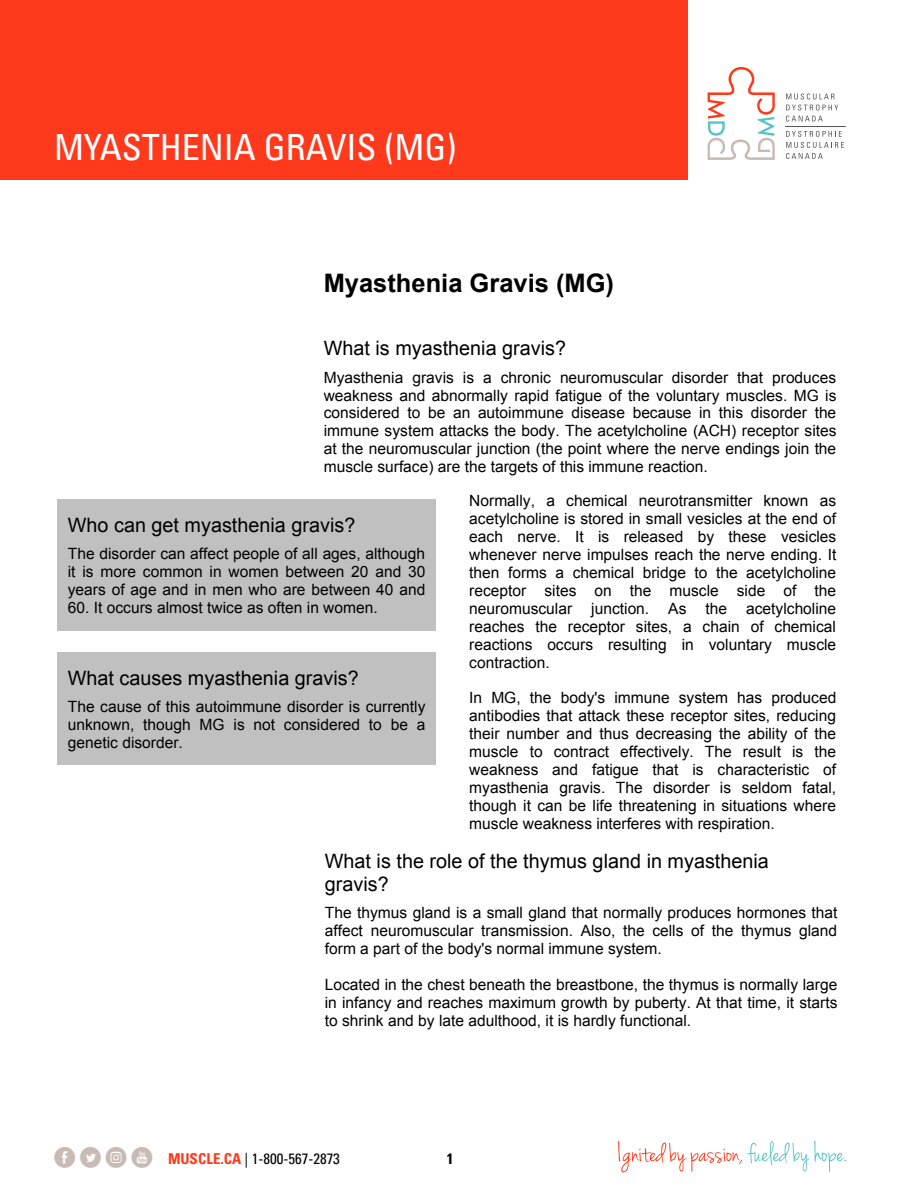
<style>
.page{position:relative;width:900px;height:1200px;background:#fff}
.page>*{position:absolute;margin:0;border:0;box-sizing:border-box;transform-origin:0 0}
.t1{font:condensed 36px "Univers";color:#fff}
.t2{font:700 25.5px "Arial";color:#000}
.t3{font:20.55px "Social Media Circled";color:#c8bbb6}
.t4{font:19.8px/22.8px "Arial";color:#000}
.t5{font:15.6px/17.9px "Arial";color:#000;text-align:justify}
.t6{font:condensed 15px "Univers";color:#000}
.t7{font:700 condensed 15px "Univers";color:#000}
.s1{font-weight:700;color:#ff3a1c}
</style>
<div class="page">
<svg style="left:618px;top:1141px;width:228px;height:31px"></svg>
<div style="left:0;top:0;width:687px;height:179px;background:#ff3a1c"></div>
<svg style="left:708px;top:67px;width:67px;height:93px"></svg>
<svg style="left:785px;top:93px;width:61px;height:66px"></svg>
<div style="left:58px;top:500px;width:378px;height:131px;background:#c0c0c0"></div>
<div style="left:58px;top:653px;width:378px;height:112px;background:#c0c0c0"></div>
<p class="t1" style="left:54px;top:124px;width:404px">MYASTHENIA GRAVIS (MG)</p>
<p class="t2" style="left:324px;top:266px;width:292px">Myasthenia Gravis (MG)</p>
<p class="t4" style="left:324px;top:337px;width:244px">What is myasthenia gravis?</p>
<p class="t5" style="left:324px;top:368px;width:514px">Myasthenia gravis is a chronic neuromuscular disorder that produces weakness and abnormally rapid fatigue of the voluntary muscles. MG is considered to be an autoimmune disease because in this disorder the immune system attacks the body. The acetylcholine (ACH) receptor sites at the neuromuscular junction (the point where the nerve endings join the muscle surface) are the targets of this immune reaction.</p>
<p class="t5" style="left:469px;top:492px;width:369px">Normally, a chemical neurotransmitter known as acetylcholine is stored in small vesicles at the end of each nerve. It is released by these vesicles whenever nerve impulses reach the nerve ending. It then forms a chemical bridge to the acetylcholine receptor sites on the muscle side of the neuromuscular junction. As the acetylcholine reaches the receptor sites, a chain of chemical reactions occurs resulting in voluntary muscle contraction.</p>
<p class="t5" style="left:469px;top:689px;width:369px">In MG, the body's immune system has produced antibodies that attack these receptor sites, reducing their number and thus decreasing the ability of the muscle to contract effectively. The result is the weakness and fatigue that is characteristic of myasthenia gravis. The disorder is seldom fatal, though it can be life threatening in situations where muscle weakness interferes with respiration.</p>
<p class="t4" style="left:68px;top:514px;width:289px">Who can get myasthenia gravis?</p>
<p class="t5" style="left:68px;top:545px;width:359px">The disorder can affect people of all ages, although it is more common in women between 20 and 30 years of age and in men who are between 40 and</p>
<p class="t5" style="left:68px;top:598px;width:311px">60. It occurs almost twice as often in women.</p>
<p class="t4" style="left:68px;top:667px;width:292px">What causes myasthenia gravis?</p>
<p class="t5" style="left:68px;top:698px;width:359px">The cause of this autoimmune disorder is currently unknown, though MG is not considered to be a genetic disorder.</p>
<p class="t4" style="left:325px;top:850px;width:446px">What is the role of the thymus gland in myasthenia gravis?</p>
<p class="t5" style="left:325px;top:904px;width:514px">The thymus gland is a small gland that normally produces hormones that affect neuromuscular transmission. Also, the cells of the thymus gland form a part of the body's normal immune system.</p>
<p class="t5" style="left:325px;top:976px;width:514px">Located in the chest beneath the breastbone, the thymus is normally large in infancy and reaches maximum growth by puberty. At that time, it starts to shrink and by late adulthood, it is hardly functional.</p>
<p class="t3" style="left:54px;top:1147px;width:101px">EDQP</p>
<p class="t6" style="left:168px;top:1149px;width:173px"><span class="s1">MUSCLE.CA</span> | 1-800-567-2873</p>
<p class="t7" style="left:447px;top:1149px;width:8px">1</p>
</div>
